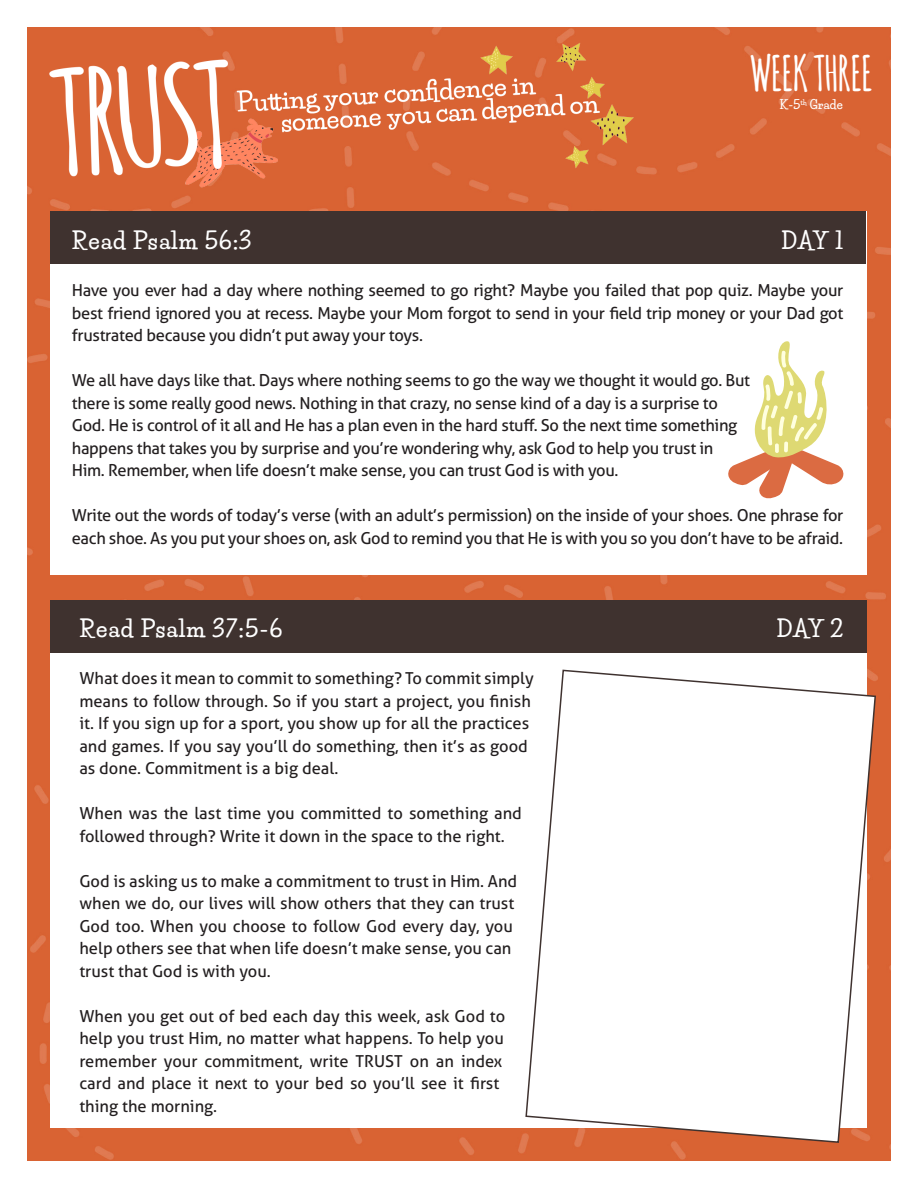
<style>
.page{position:relative;width:918px;height:1188px;background:#fff}
.page>*{position:absolute;margin:0;border:0;box-sizing:border-box;transform-origin:0 0}
.t1{font:700 48px "Amatic";color:#fff}
.t2{font:800 22.5px "Life Savers";letter-spacing:.06em;color:#fff}
.t3{font:16.5px/22.5px "Aller";letter-spacing:-.015em;color:#231f20}
.t4{font:800 12px "Life Savers";letter-spacing:.02em;color:#fff}
</style>
<div class="page">
<div style="left:27px;top:27px;width:864px;height:1134px;background:#d96333"></div>
<div style="left:50px;top:600px;width:816px;height:528px;background:#fff"></div>
<div style="left:50px;top:600px;width:816px;height:52px;background:#3f322f"></div>
<div style="left:50px;top:211px;width:816px;height:364px;background:#fff"></div>
<div style="left:50px;top:211px;width:816px;height:52px;background:#3f322f"></div>
<svg style="left:525px;top:669px;width:352px;height:475px"></svg>
<svg style="left:728px;top:341px;width:116px;height:158px"></svg>
<img style="left:27px;top:30px;width:621px;height:192px">
<h1 class="t1" style="left:750px;top:39px;width:124px">WEEK THREE</h1>
<p class="t4" style="left:780px;top:97px;width:65px">K-5<sup>th</sup> Grade</p>
<p class="t2" style="left:72px;top:227px;width:182px">Read Psalm 56:3</p>
<p class="t2" style="left:781px;top:227px;width:64px">DAY 1</p>
<p class="t3" style="left:72px;top:279px;width:773px;text-align:justify">Have you ever had a day where nothing seemed to go right? Maybe you failed that pop quiz. Maybe your best friend ignored you at recess. Maybe your Mom forgot to send in your field trip money or your Dad got frustrated because you didn’t put away your toys.</p>
<p class="t3" style="left:72px;top:369px;width:680px">We all have days like that. Days where nothing seems to go the way we thought it would go. But</p>
<p class="t3" style="left:72px;top:392px;width:648px">there is some really good news. Nothing in that crazy, no sense kind of a day is a surprise to</p>
<p class="t3" style="left:72px;top:414px;width:667px">God. He is control of it all and He has a plan even in the hard stuff. So the next time something</p>
<p class="t3" style="left:72px;top:437px;width:643px">happens that takes you by surprise and you’re wondering why, ask God to help you trust in</p>
<p class="t3" style="left:72px;top:459px;width:548px">Him. Remember, when life doesn’t make sense, you can trust God is with you.</p>
<p class="t3" style="left:72px;top:504px;width:773px">Write out the words of today’s verse (with an adult’s permission) on the inside of your shoes. One phrase for each shoe. As you put your shoes on, ask God to remind you that He is with you so you don’t have to be afraid.</p>
<p class="t2" style="left:79px;top:615px;width:204px">Read Psalm 37:5-6</p>
<p class="t2" style="left:776px;top:615px;width:68px">DAY 2</p>
<p class="t3" style="left:79px;top:667px;width:456px">What does it mean to commit to something? To commit simply means to follow through. So if you start a project, you finish it. If you sign up for a sport, you show up for all the practices and games. If you say you’ll do something, then it’s as good as done. Commitment is a big deal.</p>
<p class="t3" style="left:79px;top:802px;width:444px">When was the last time you committed to something and followed through? Write it down in the space to the right.</p>
<p class="t3" style="left:79px;top:870px;width:439px">God is asking us to make a commitment to trust in Him. And when we do, our lives will show others that they can trust God too. When you choose to follow God every day, you help others see that when life doesn’t make sense, you can trust that God is with you.</p>
<p class="t3" style="left:79px;top:1005px;width:427px">When you get out of bed each day this week, ask God to help you trust Him, no matter what happens. To help you remember your commitment, write TRUST on an index card and place it next to your bed so you’ll see it first thing the morning.</p>
</div>
